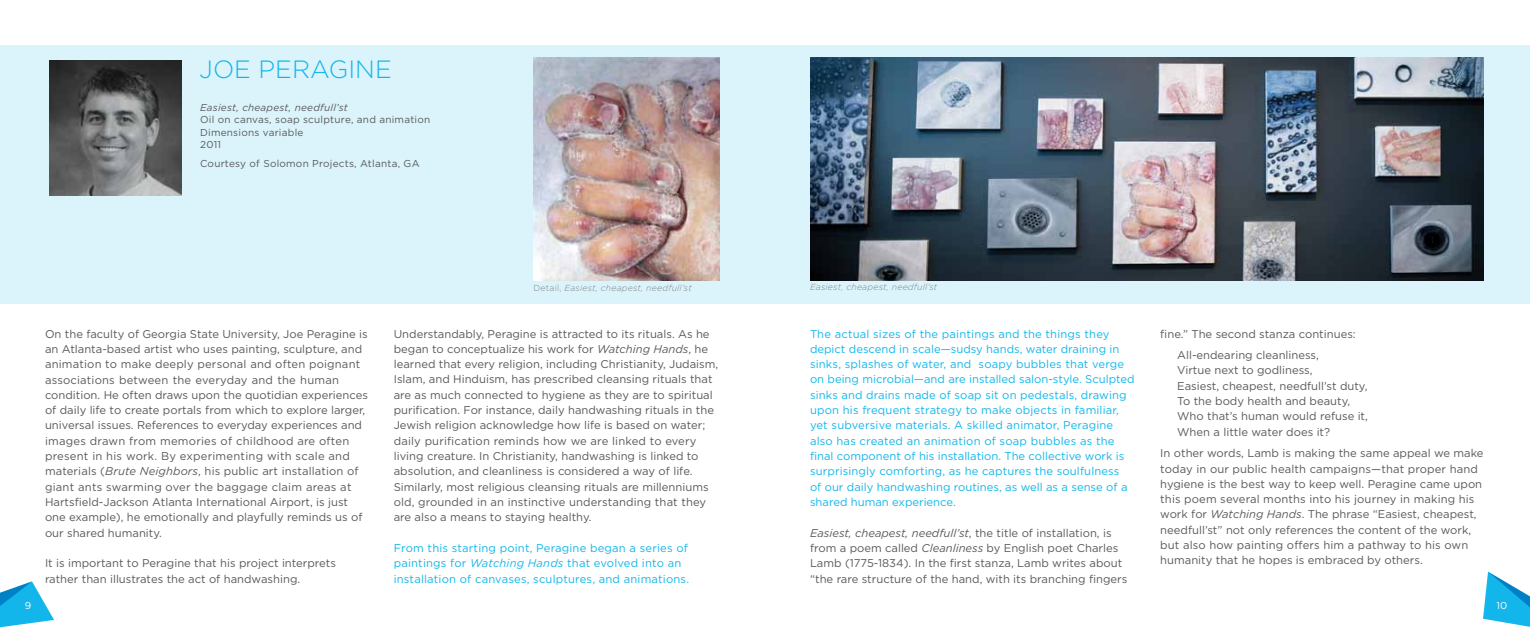
<style>
.page{position:relative;width:1530px;height:630px;background:#fff}
.page>*{position:absolute;margin:0;border:0;box-sizing:border-box;transform-origin:0 0}
.t1{font:300 25px "Gotham";color:#13b6ea}
.t2{font:11.25px/15.2px "Gotham";color:#58595b}
.t3{font:11.25px/15.2px "Gotham";letter-spacing:.01em;color:#13b6ea}
.t4{font:10px/12.5px "Gotham";letter-spacing:.02em;color:#58595b}
.t5{font:italic 10px "Gotham";letter-spacing:.02em;color:#58595b}
.t6{font:10px "Gotham";color:#fff}
.t7{font:italic 300 8.75px "Gotham";letter-spacing:.02em;color:#808285}
.s1{font-style:normal}
.s2{font-style:italic}
</style>
<div class="page">
<svg style="left:1483px;top:572px;width:47px;height:55px"></svg>
<svg style="left:0;top:581px;width:54px;height:46px"></svg>
<div style="left:0;top:45px;width:1530px;height:259px;background:#dbf4fb"></div>
<img style="left:810px;top:58px;width:673px;height:223px">
<img style="left:533px;top:58px;width:187px;height:223px">
<img style="left:49px;top:60px;width:133px;height:135px">
<h1 class="t1" style="left:199px;top:56px;width:194px">JOE PERAGINE</h1>
<p class="t5" style="left:200px;top:102px;width:149px">Easiest, cheapest, needfull’st</p>
<p class="t4" style="left:200px;top:113px;width:232px">Oil on canvas, soap sculpture, and animation<br>Dimensions variable<br>2011</p>
<p class="t4" style="left:200px;top:157px;width:221px">Courtesy of Solomon Projects, Atlanta, GA</p>
<p class="t7" style="left:533px;top:283px;width:160px"><span class="s1">Detail,</span> Easiest, cheapest, needfull’st</p>
<p class="t2" style="left:45px;top:326px;width:324px">On the faculty of Georgia State University, Joe Peragine is an Atlanta-based artist who uses painting, sculpture, and animation to make deeply personal and often poignant associations between the everyday and the human condition. He often draws upon the quotidian experiences of daily life to create portals from which to explore larger, universal issues. References to everyday experiences and images drawn from memories of childhood are often present in his work. By experimenting with scale and materials (<span class="s2">Brute Neighbors</span>, his public art installation of giant ants swarming over the baggage claim areas at Hartsfield-Jackson Atlanta International Airport, is just one example), he emotionally and playfully reminds us of our shared humanity.</p>
<p class="t2" style="left:45px;top:555px;width:293px">It is important to Peragine that his project interprets rather than illustrates the act of handwashing.</p>
<p class="t2" style="left:394px;top:326px;width:326px">Understandably, Peragine is attracted to its rituals. As he began to conceptualize his work for <span class="s2">Watching Hands</span>, he learned that every religion, including Christianity, Judaism, Islam, and Hinduism, has prescribed cleansing rituals that are as much connected to hygiene as they are to spiritual purification. For instance, daily handwashing rituals in the Jewish religion acknowledge how life is based on water; daily purification reminds how we are linked to every living creature. In Christianity, handwashing is linked to absolution, and cleanliness is considered a way of life.<br>Similarly, most religious cleansing rituals are millenniums old, grounded in an instinctive understanding that they are also a means to staying healthy.</p>
<p class="t3" style="left:394px;top:540px;width:297px">From this starting point, Peragine began a series of paintings for <span class="s2">Watching Hands</span> that evolved into an installation of canvases, sculptures, and animations.</p>
<p class="t7" style="left:810px;top:283px;width:129px">Easiest, cheapest, needfull’st</p>
<p class="t3" style="left:810px;top:326px;width:326px">The actual sizes of the paintings and the things they depict descend in scale—sudsy hands, water draining in sinks, splashes of water, and soapy bubbles that verge on being microbial—and are installed salon-style. Sculpted sinks and drains made of soap sit on pedestals, drawing upon his frequent strategy to make objects in familiar, yet subversive materials. A skilled animator, Peragine also has created an animation of soap bubbles as the final component of his installation. The collective work is surprisingly comforting, as he captures the soulfulness<br>of our daily handwashing routines, as well as a sense of a shared human experience.</p>
<p class="t2" style="left:810px;top:525px;width:319px"><span class="s2">Easiest, cheapest, needfull’st</span>, the title of installation, is from a poem called <span class="s2">Cleanliness</span> by English poet Charles Lamb (1775-1834). In the first stanza, Lamb writes about “the rare structure of the hand, with its branching fingers</p>
<p class="t2" style="left:1177px;top:323px;width:180px;line-height:21.6px;text-indent:-17px">fine.” The second stanza continues:<br>All-endearing cleanliness,</p>
<p class="t2" style="left:1177px;top:363px;width:192px">Virtue next to godliness,<br>Easiest, cheapest, needfull’st duty,<br>To the body health and beauty,<br>Who that’s human would refuse it,<br>When a little water does it?</p>
<p class="t2" style="left:1160px;top:445px;width:325px">In other words, Lamb is making the same appeal we make today in our public health campaigns—that proper hand hygiene is the best way to keep well. Peragine came upon this poem several months into his journey in making his work for <span class="s2">Watching Hands</span>. The phrase “Easiest, cheapest, needfull’st” not only references the content of the work, but also how painting offers him a pathway to his own humanity that he hopes is embraced by others.</p>
<p class="t6" style="left:25px;top:600px;width:8px">9</p>
<p class="t6" style="left:1497px;top:600px;width:12px">10</p>
</div>
